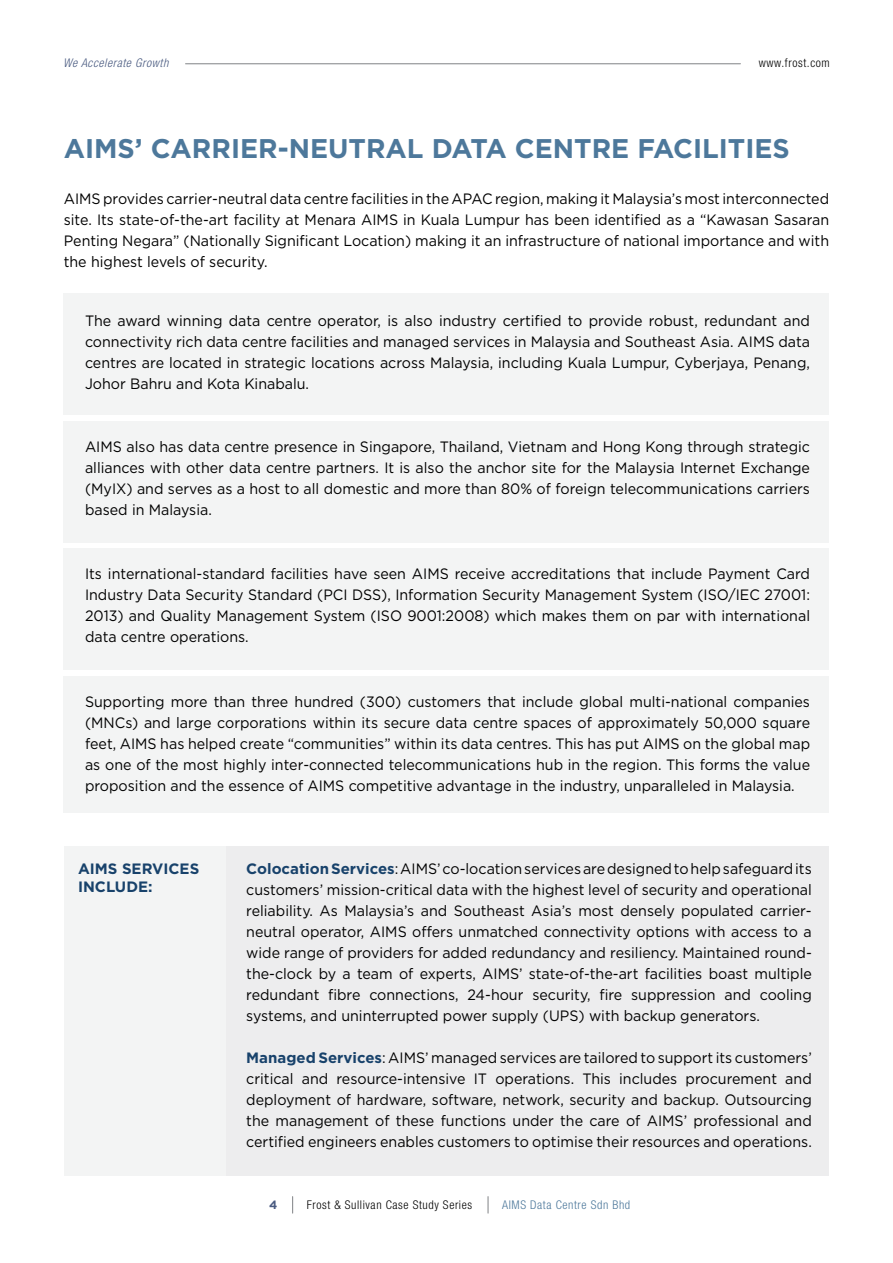
<style>
.page{position:relative;width:893px;height:1263px;background:#fff}
.page>*{position:absolute;margin:0;border:0;box-sizing:border-box;transform-origin:0 0}
.t1{font:700 27px "Gotham";color:#4d789b}
.t2{font:15px/21px "Gotham";color:#000;text-align:justify;scale:.95 1}
.t3{font:700 15px/18px "Gotham";color:#18426b}
.t4{font:300 condensed 12px "Helvetica Neue LT Std";letter-spacing:.05em;color:#000}
.t5{font:300 condensed 12px "Helvetica Neue LT Std";letter-spacing:.05em;color:#4d789b}
.t6{font:italic 300 condensed 12px "Helvetica Neue LT Std";color:#4a5b81}
.t7{font:700 12px "Gotham";color:#4a5b81}
.s1{font-weight:700;color:#18426b}
</style>
<div class="page">
<svg style="left:292px;top:1196px;width:1px;height:17px"></svg>
<svg style="left:488px;top:1196px;width:1px;height:17px"></svg>
<hr style="left:186px;top:63px;width:554px;height:1px;background:#808285">
<div style="left:64px;top:846px;width:210px;height:330px;background:#f3f4f4"></div>
<div style="left:226px;top:846px;width:603px;height:330px;background:#ededee"></div>
<div style="left:64px;top:293px;width:765px;height:122px;background:#f3f4f4"></div>
<div style="left:64px;top:421px;width:765px;height:121px;background:#f3f4f4"></div>
<div style="left:64px;top:549px;width:765px;height:121px;background:#f3f4f4"></div>
<div style="left:64px;top:676px;width:765px;height:136px;background:#f3f4f4"></div>
<p class="t6" style="left:63px;top:56px;width:110px">We Accelerate Growth</p>
<p class="t4" style="left:759px;top:56px;width:72px">www.frost.com</p>
<h1 class="t1" style="left:64px;top:132px;width:728px">AIMS’ CARRIER-NEUTRAL DATA CENTRE FACILITIES</h1>
<p class="t2" style="left:64px;top:188px;width:807px">AIMS provides carrier-neutral data centre facilities in the APAC region, making it Malaysia’s most interconnected site. Its state-of-the-art facility at Menara AIMS in Kuala Lumpur has been identified as a “Kawasan Sasaran Penting Negara” (Nationally Significant Location) making it an infrastructure of national importance and with the highest levels of security.</p>
<p class="t2" style="left:85px;top:310px;width:765px">The award winning data centre operator, is also industry certified to provide robust, redundant and connectivity rich data centre facilities and managed services in Malaysia and Southeast Asia. AIMS data centres are located in strategic locations across Malaysia, including Kuala Lumpur, Cyberjaya, Penang, Johor Bahru and Kota Kinabalu.</p>
<p class="t2" style="left:85px;top:436px;width:765px">AIMS also has data centre presence in Singapore, Thailand, Vietnam and Hong Kong through strategic alliances with other data centre partners. It is also the anchor site for the Malaysia Internet Exchange (MyIX) and serves as a host to all domestic and more than 80% of foreign telecommunications carriers based in Malaysia.</p>
<p class="t2" style="left:85px;top:563px;width:765px">Its international-standard facilities have seen AIMS receive accreditations that include Payment Card Industry Data Security Standard (PCI DSS), Information Security Management System (ISO/IEC 27001:<br>2013) and Quality Management System (ISO 9001:2008) which makes them on par with international data centre operations.</p>
<p class="t2" style="left:85px;top:691px;width:765px">Supporting more than three hundred (300) customers that include global multi-national companies (MNCs) and large corporations within its secure data centre spaces of approximately 50,000 square feet, AIMS has helped create “communities” within its data centres. This has put AIMS on the global map as one of the most highly inter-connected telecommunications hub in the region. This forms the value proposition and the essence of AIMS competitive advantage in the industry, unparalleled in Malaysia.</p>
<p class="t3" style="left:78px;top:860px;width:123px">AIMS SERVICES<br>INCLUDE:</p>
<p class="t2" style="left:246px;top:858px;width:597px"><span class="s1">Colocation Services</span>: AIMS’ co-location services are designed to help safeguard its customers’ mission-critical data with the highest level of security and operational reliability. As Malaysia’s and Southeast Asia’s most densely populated carrier&shy;neutral operator, AIMS offers unmatched connectivity options with access to a wide range of providers for added redundancy and resiliency. Maintained round&shy;the-clock by a team of experts, AIMS’ state-of-the-art facilities boast multiple redundant fibre connections, 24-hour security, fire suppression and cooling systems, and uninterrupted power supply (UPS) with backup generators.</p>
<p class="t2" style="left:246px;top:1047px;width:597px"><span class="s1">Managed Services</span>: AIMS’ managed services are tailored to support its customers’ critical and resource-intensive IT operations. This includes procurement and deployment of hardware, software, network, security and backup. Outsourcing the management of these functions under the care of AIMS’ professional and certified engineers enables customers to optimise their resources and operations.</p>
<p class="t7" style="left:269px;top:1197px;width:10px">4</p>
<p class="t4" style="left:307px;top:1197px;width:167px">Frost &amp; Sullivan Case Study Series</p>
<p class="t5" style="left:502px;top:1197px;width:130px">AIMS Data Centre Sdn Bhd</p>
</div>
